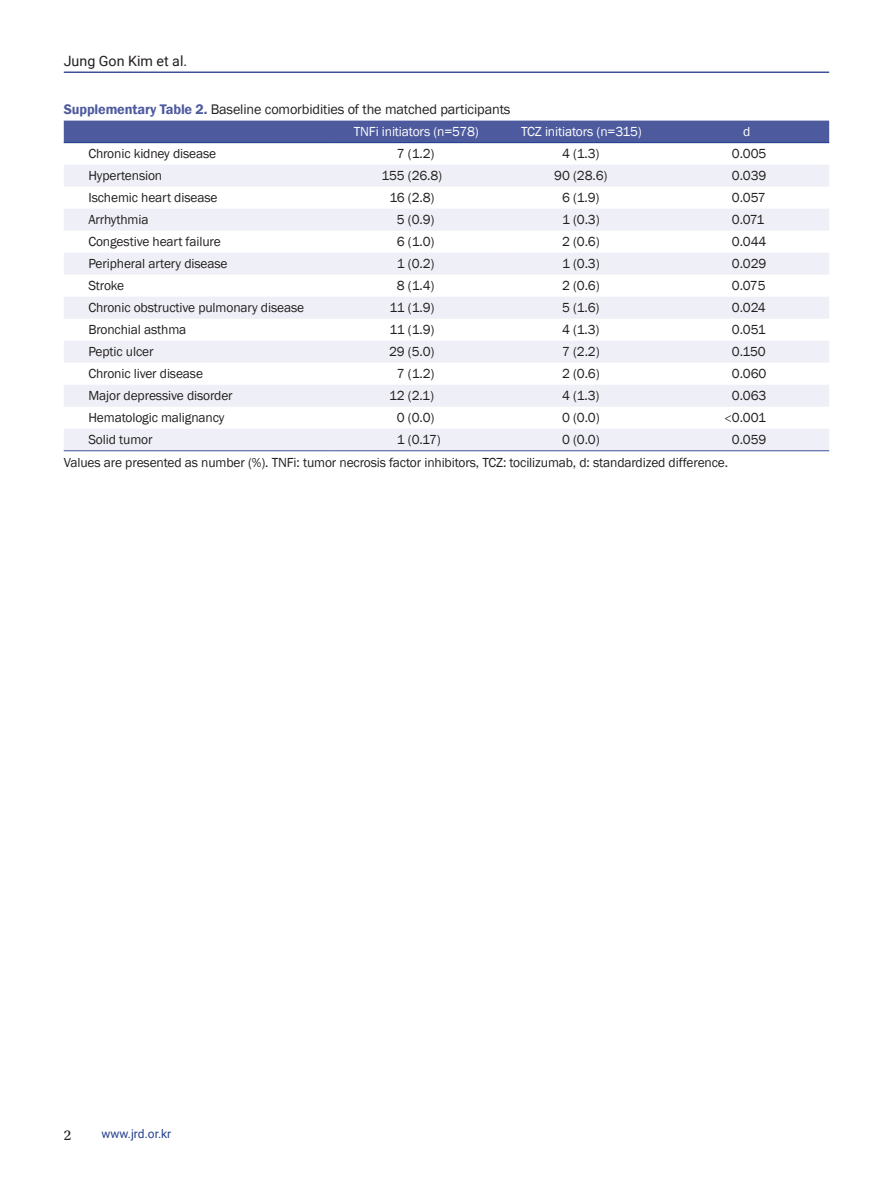
<style>
.page{position:relative;width:893px;height:1191px;background:#fff}
.page>*{position:absolute;margin:0;border:0;box-sizing:border-box;transform-origin:0 0}
.t1{font:15px "Utopia Std Capt";color:#231f20}
.t2{font:14.25px "Franklin Gothic";letter-spacing:-.01em;color:#231f20}
.t3{font:14.25px "Roboto";color:#231f20}
.t4{font:13.5px "Franklin Gothic";letter-spacing:-.01em;color:#231f20}
.t5{font:13.5px "Franklin Gothic";letter-spacing:-.01em;color:#fff}
.t6{font:12px "Roboto";color:#253f8e}
.s1{font-weight:600;color:#4d5a9e}
.s2{font-family:"Minion Pro"}
</style>
<div class="page">
<hr style="left:64px;top:71px;width:765px;height:2px;background:#3f5199">
<div style="left:64px;top:121px;width:765px;height:21px;background:#4d5a9e"></div>
<svg style="left:64px;top:165px;width:765px;height:285px;fill:#eff0f7"></svg>
<hr style="left:64px;top:142px;width:270px;height:1px;background:#253f8e">
<hr style="left:334px;top:142px;width:165px;height:1px;background:#253f8e">
<hr style="left:499px;top:142px;width:165px;height:1px;background:#253f8e">
<hr style="left:664px;top:142px;width:165px;height:1px;background:#253f8e">
<hr style="left:64px;top:450px;width:270px;height:1px;background:#3f5199">
<hr style="left:334px;top:450px;width:165px;height:1px;background:#3f5199">
<hr style="left:499px;top:450px;width:165px;height:1px;background:#3f5199">
<hr style="left:664px;top:450px;width:165px;height:1px;background:#3f5199">
<p class="t3" style="left:64px;top:51px;width:125px">Jung Gon Kim et al.</p>
<p class="t2" style="left:64px;top:100px;width:448px"><span class="s1">Supplementary Table 2.</span> Baseline comorbidities of the matched participants</p>
<p class="t5" style="left:354px;top:123px;width:127px">TNFi initiators (n=578)</p>
<p class="t5" style="left:521px;top:123px;width:122px">TCZ initiators (n=315)</p>
<p class="t5" style="left:743px;top:123px;width:9px">d</p>
<p class="t4" style="left:88px;top:145px;width:129px">Chronic kidney disease</p>
<p class="t4" style="left:397px;top:145px;width:39px">7 (1.2)</p>
<p class="t4" style="left:562px;top:145px;width:39px">4 (1.3)</p>
<p class="t4" style="left:732px;top:145px;width:36px">0.005</p>
<p class="t4" style="left:88px;top:167px;width:75px">Hypertension</p>
<p class="t4" style="left:382px;top:167px;width:62px">155 (26.8)</p>
<p class="t4" style="left:554px;top:167px;width:55px">90 (28.6)</p>
<p class="t4" style="left:732px;top:167px;width:36px">0.039</p>
<p class="t4" style="left:88px;top:189px;width:131px">Ischemic heart disease</p>
<p class="t4" style="left:390px;top:189px;width:46px">16 (2.8)</p>
<p class="t4" style="left:562px;top:189px;width:39px">6 (1.9)</p>
<p class="t4" style="left:732px;top:189px;width:35px">0.057</p>
<p class="t4" style="left:88px;top:211px;width:62px">Arrhythmia</p>
<p class="t4" style="left:397px;top:211px;width:39px">5 (0.9)</p>
<p class="t4" style="left:562px;top:211px;width:39px">1 (0.3)</p>
<p class="t4" style="left:732px;top:211px;width:34px">0.071</p>
<p class="t4" style="left:88px;top:233px;width:134px">Congestive heart failure</p>
<p class="t4" style="left:397px;top:233px;width:39px">6 (1.0)</p>
<p class="t4" style="left:562px;top:233px;width:39px">2 (0.6)</p>
<p class="t4" style="left:732px;top:233px;width:36px">0.044</p>
<p class="t4" style="left:88px;top:255px;width:141px">Peripheral artery disease</p>
<p class="t4" style="left:397px;top:255px;width:39px">1 (0.2)</p>
<p class="t4" style="left:562px;top:255px;width:39px">1 (0.3)</p>
<p class="t4" style="left:732px;top:255px;width:36px">0.029</p>
<p class="t4" style="left:88px;top:277px;width:37px">Stroke</p>
<p class="t4" style="left:397px;top:277px;width:39px">8 (1.4)</p>
<p class="t4" style="left:562px;top:277px;width:39px">2 (0.6)</p>
<p class="t4" style="left:732px;top:277px;width:35px">0.075</p>
<p class="t4" style="left:88px;top:299px;width:217px">Chronic obstructive pulmonary disease</p>
<p class="t4" style="left:389px;top:299px;width:47px">11 (1.9)</p>
<p class="t4" style="left:562px;top:299px;width:39px">5 (1.6)</p>
<p class="t4" style="left:732px;top:299px;width:35px">0.024</p>
<p class="t4" style="left:88px;top:321px;width:99px">Bronchial asthma</p>
<p class="t4" style="left:389px;top:321px;width:47px">11 (1.9)</p>
<p class="t4" style="left:562px;top:321px;width:39px">4 (1.3)</p>
<p class="t4" style="left:732px;top:321px;width:35px">0.051</p>
<p class="t4" style="left:88px;top:343px;width:67px">Peptic ulcer</p>
<p class="t4" style="left:389px;top:343px;width:47px">29 (5.0)</p>
<p class="t4" style="left:562px;top:343px;width:39px">7 (2.2)</p>
<p class="t4" style="left:732px;top:343px;width:35px">0.150</p>
<p class="t4" style="left:88px;top:365px;width:116px">Chronic liver disease</p>
<p class="t4" style="left:397px;top:365px;width:39px">7 (1.2)</p>
<p class="t4" style="left:562px;top:365px;width:39px">2 (0.6)</p>
<p class="t4" style="left:732px;top:365px;width:36px">0.060</p>
<p class="t4" style="left:88px;top:387px;width:146px">Major depressive disorder</p>
<p class="t4" style="left:389px;top:387px;width:46px">12 (2.1)</p>
<p class="t4" style="left:562px;top:387px;width:39px">4 (1.3)</p>
<p class="t4" style="left:732px;top:387px;width:36px">0.063</p>
<p class="t4" style="left:88px;top:409px;width:138px">Hematologic malignancy</p>
<p class="t4" style="left:397px;top:409px;width:39px">0 (0.0)</p>
<p class="t4" style="left:562px;top:409px;width:39px">0 (0.0)</p>
<p class="t4" style="left:725px;top:409px;width:43px"><span class="s2">&lt;</span>0.001</p>
<p class="t4" style="left:88px;top:431px;width:66px">Solid tumor</p>
<p class="t4" style="left:397px;top:431px;width:45px">1 (0.17)</p>
<p class="t4" style="left:562px;top:431px;width:39px">0 (0.0)</p>
<p class="t4" style="left:732px;top:431px;width:36px">0.059</p>
<p class="t4" style="left:64px;top:454px;width:666px">Values are presented as number (%). TNFi: tumor necrosis factor inhibitors, TCZ: tocilizumab, d: standardized difference.</p>
<p class="t1" style="left:64px;top:1126px;width:9px">2</p>
<p class="t6" style="left:102px;top:1125px;width:71px">www.jrd.or.kr</p>
</div>
